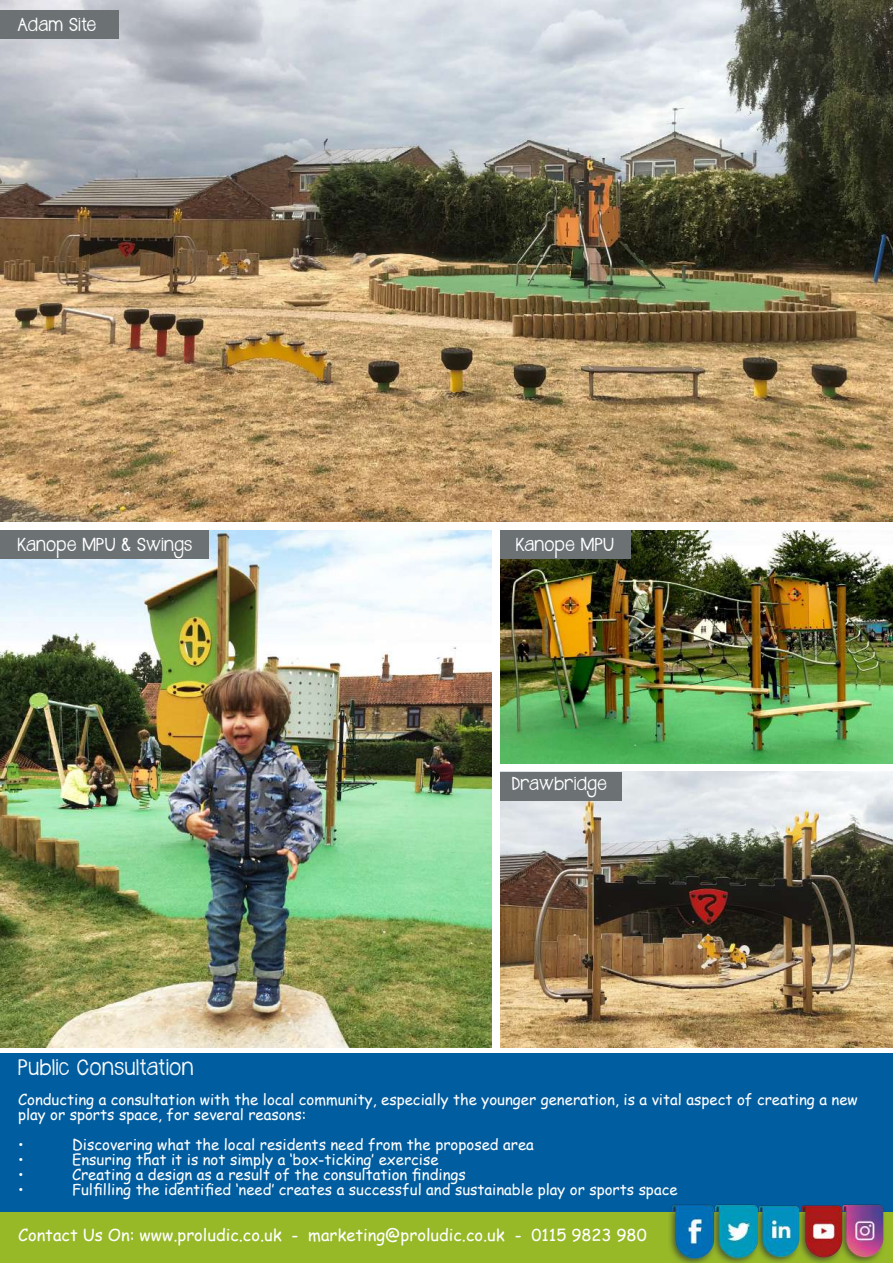
<style>
.page{position:relative;width:893px;height:1263px;background:#fff}
.page>*{position:absolute;margin:0;border:0;box-sizing:border-box;transform-origin:0 0}
.t1{font:18px "Janda Safeand Sound";letter-spacing:.02em;color:#fff}
.t2{font:16.5px "Comic Sans MS";color:#fff}
.t3{font:15px/15px "Comic Sans MS";color:#fff}
.t4{font:15px "Janda Safeand Sound Solid";letter-spacing:.025em;color:#fff}
</style>
<div class="page">
<div style="left:0;top:1053px;width:893px;height:175px;background:#005da0"></div>
<img style="left:500px;top:772px;width:393px;height:275px">
<img style="left:0;top:530px;width:491px;height:517px">
<div style="left:0;top:1212px;width:893px;height:51px;background:#97b928"></div>
<img style="left:669px;top:1204px;width:43px;height:59px">
<img style="left:845px;top:1204px;width:39px;height:59px">
<img style="left:761px;top:1205px;width:37px;height:58px">
<img style="left:712px;top:1204px;width:49px;height:59px">
<img style="left:798px;top:1204px;width:47px;height:59px">
<img style="left:0;top:0;width:893px;height:522px">
<img style="left:500px;top:530px;width:393px;height:233px">
<div style="left:0;top:10px;width:119px;height:29px;background:#6c7173"></div>
<div style="left:500px;top:530px;width:131px;height:29px;background:#6c7173"></div>
<div style="left:500px;top:772px;width:122px;height:29px;background:#6c7173"></div>
<div style="left:0;top:530px;width:208px;height:29px;background:#6c7173"></div>
<p class="t4" style="left:18px;top:14px;width:80px">Adam Site</p>
<p class="t4" style="left:18px;top:534px;width:176px">Kanope MPU &amp; Swings</p>
<p class="t4" style="left:516px;top:534px;width:99px">Kanope MPU</p>
<p class="t4" style="left:512px;top:773px;width:97px">Drawbridge</p>
<p class="t1" style="left:18px;top:1055px;width:177px">Public Consultation</p>
<p class="t3" style="left:18px;top:1091px;width:841px">Conducting a consultation with the local community, especially the younger generation, is a vital aspect of creating a new play or sports space, for several reasons:</p>
<p class="t3" style="left:18px;top:1136px;width:7px">•</p>
<p class="t3" style="left:72px;top:1136px;width:463px">Discovering what the local residents need from the proposed area</p>
<p class="t3" style="left:18px;top:1151px;width:7px">•</p>
<p class="t3" style="left:72px;top:1151px;width:368px">Ensuring that it is not simply a ‘box-ticking’ exercise</p>
<p class="t3" style="left:18px;top:1166px;width:7px">•</p>
<p class="t3" style="left:72px;top:1166px;width:395px">Creating a design as a result of the consultation findings</p>
<p class="t3" style="left:18px;top:1181px;width:7px">•</p>
<p class="t3" style="left:72px;top:1181px;width:607px">Fulfilling the identified ‘need’ creates a successful and sustainable play or sports space</p>
<p class="t2" style="left:18px;top:1223px;width:630px">Contact Us On: www.proludic.co.uk - marketing@proludic.co.uk - 0115 9823 980</p>
</div>
